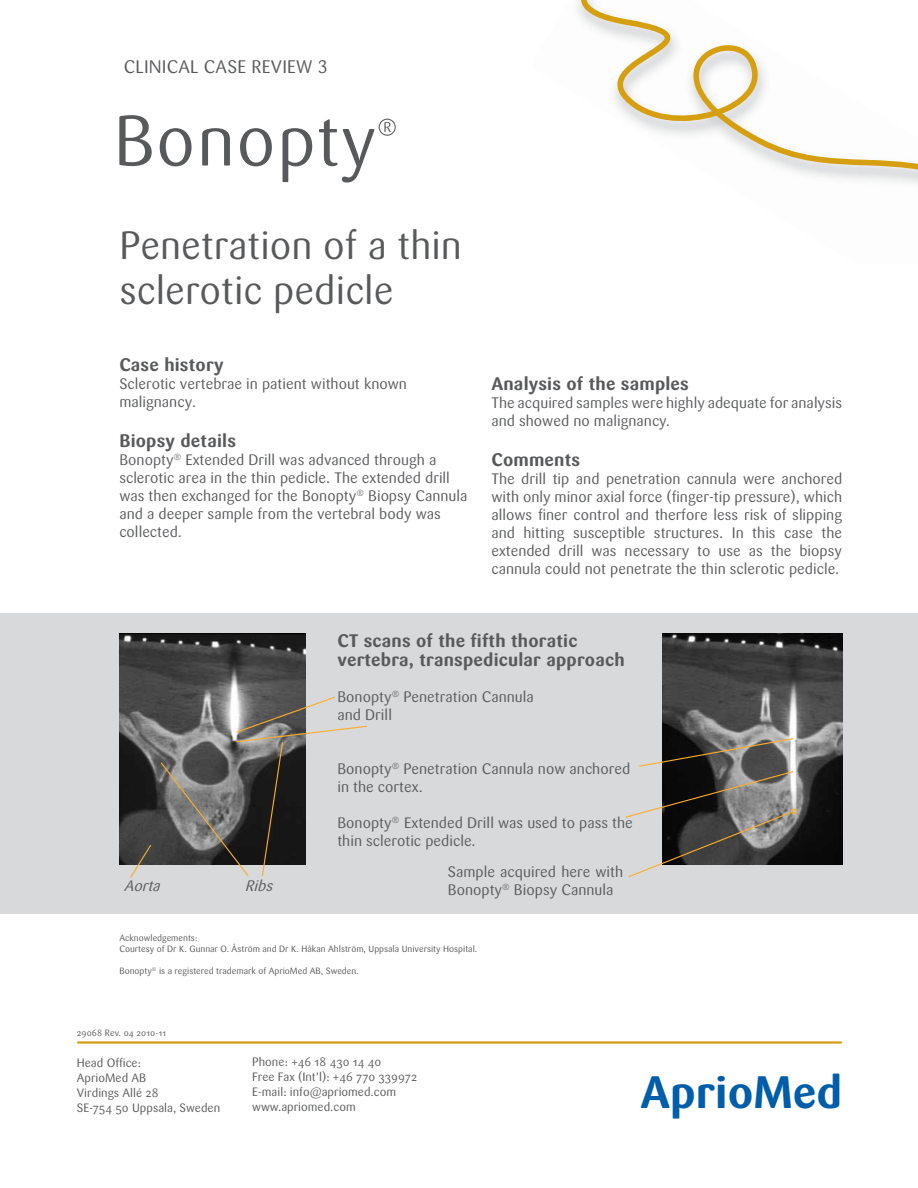
<style>
.page{position:relative;width:918px;height:1188px;background:#fff}
.page>*{position:absolute;margin:0;border:0;box-sizing:border-box;transform-origin:0 0}
.t1{font:700 45px "Sari";color:#005daa}
.t2{font:39px/45px "Sari";color:#58595b}
.t3{font:700 18px/19.5px "Sari";letter-spacing:.01em;color:#58595b}
.t4{font:18px "Sari Regular Caps";letter-spacing:.01em;color:#58595b}
.t5{font:15px/18px "Sari";color:#58595b}
.t6{font:italic 15px "Sari";color:#58595b}
.t7{font:12px/15px "Sari";color:#58595b}
.t8{font:9px/10.8px "Sari";color:#58595b}
</style>
<div class="page">
<div style="left:0;top:613px;width:918px;height:300px;background:#d7d9da"></div>
<img style="left:119px;top:634px;width:186px;height:231px">
<img style="left:663px;top:633px;width:179px;height:232px">
<svg style="left:119px;top:115px;width:33px;height:51px"></svg>
<svg style="left:160px;top:128px;width:32px;height:38px"></svg>
<svg style="left:202px;top:128px;width:28px;height:38px"></svg>
<svg style="left:240px;top:128px;width:32px;height:38px"></svg>
<svg style="left:283px;top:128px;width:29px;height:54px"></svg>
<svg style="left:319px;top:119px;width:77px;height:64px"></svg>
<hr style="left:78px;top:1041px;width:763px;height:3px;background:#d59f10">
<svg style="left:129px;top:844px;width:23px;height:34px"></svg>
<svg style="left:160px;top:696px;width:207px;height:181px"></svg>
<svg style="left:579px;top:0;width:339px;height:184px"></svg>
<svg style="left:625px;top:737px;width:172px;height:141px"></svg>
<p class="t4" style="left:124px;top:57px;width:205px">CLINICAL CASE REVIEW 3</p>
<h2 class="t2" style="left:119px;top:223px;width:344px">Penetration of a thin sclerotic pedicle</h2>
<p class="t3" style="left:119px;top:355px;width:106px">Case history</p>
<p class="t5" style="left:119px;top:375px;width:289px">Sclerotic vertebrae in patient without known malignancy.</p>
<p class="t3" style="left:119px;top:431px;width:118px">Biopsy details</p>
<p class="t5" style="left:119px;top:451px;width:350px">Bonopty<sup>®</sup> Extended Drill was advanced through a sclerotic area in the thin pedicle. The extended drill was then exchanged for the Bonopty<sup>®</sup> Biopsy Cannula and a deeper sample from the vertebral body was collected.</p>
<p class="t3" style="left:491px;top:374px;width:199px">Analysis of the samples</p>
<p class="t5" style="left:491px;top:394px;width:352px">The acquired samples were highly adequate for analysis and showed no malignancy.</p>
<p class="t3" style="left:491px;top:450px;width:90px">Comments</p>
<p class="t5" style="left:491px;top:470px;width:352px;text-align:justify">The drill tip and penetration cannula were anchored with only minor axial force (finger-tip pressure), which allows finer control and therfore less risk of slipping and hitting susceptible structures. In this case the extended drill was necessary to use as the biopsy cannula could not penetrate the thin sclerotic pedicle.</p>
<p class="t3" style="left:337px;top:631px;width:289px">CT scans of the fifth thoratic vertebra, transpedicular approach</p>
<p class="t5" style="left:337px;top:688px;width:198px">Bonopty<sup>®</sup> Penetration Cannula and Drill</p>
<p class="t6" style="left:124px;top:877px;width:42px">Aorta</p>
<p class="t6" style="left:245px;top:877px;width:34px">Ribs</p>
<p class="t5" style="left:337px;top:760px;width:294px">Bonopty<sup>®</sup> Penetration Cannula now anchored in the cortex.</p>
<p class="t5" style="left:337px;top:814px;width:297px">Bonopty<sup>®</sup> Extended Drill was used to pass the thin sclerotic pedicle.</p>
<p class="t5" style="left:448px;top:863px;width:177px">Sample acquired here with<br>Bonopty<sup>®</sup> Biopsy Cannula</p>
<p class="t8" style="left:119px;top:933px;width:359px">Acknowledgements:<br>Courtesy of Dr K. Gunnar O. Åström and Dr K. Håkan Ahlström, Uppsala University Hospital.</p>
<p class="t8" style="left:119px;top:965px;width:241px">Bonopty<sup>®</sup> is a registered trademark of AprioMed AB, Sweden.</p>
<p class="t8" style="left:77px;top:1028px;width:91px">29068 Rev. 04 2010-11</p>
<p class="t7" style="left:77px;top:1056px;width:145px">Head Office:<br>AprioMed AB<br>Virdings Allé 28<br>SE-754 50 Uppsala, Sweden</p>
<p class="t7" style="left:252px;top:1054px;width:166px">Phone: +46 18 430 14 40<br>Free Fax (Int’l): +46 770 339972<br>E-mail: info@apriomed.com www.apriomed.com</p>
<h1 class="t1" style="left:640px;top:1065px;width:203px">AprioMed</h1>
</div>
